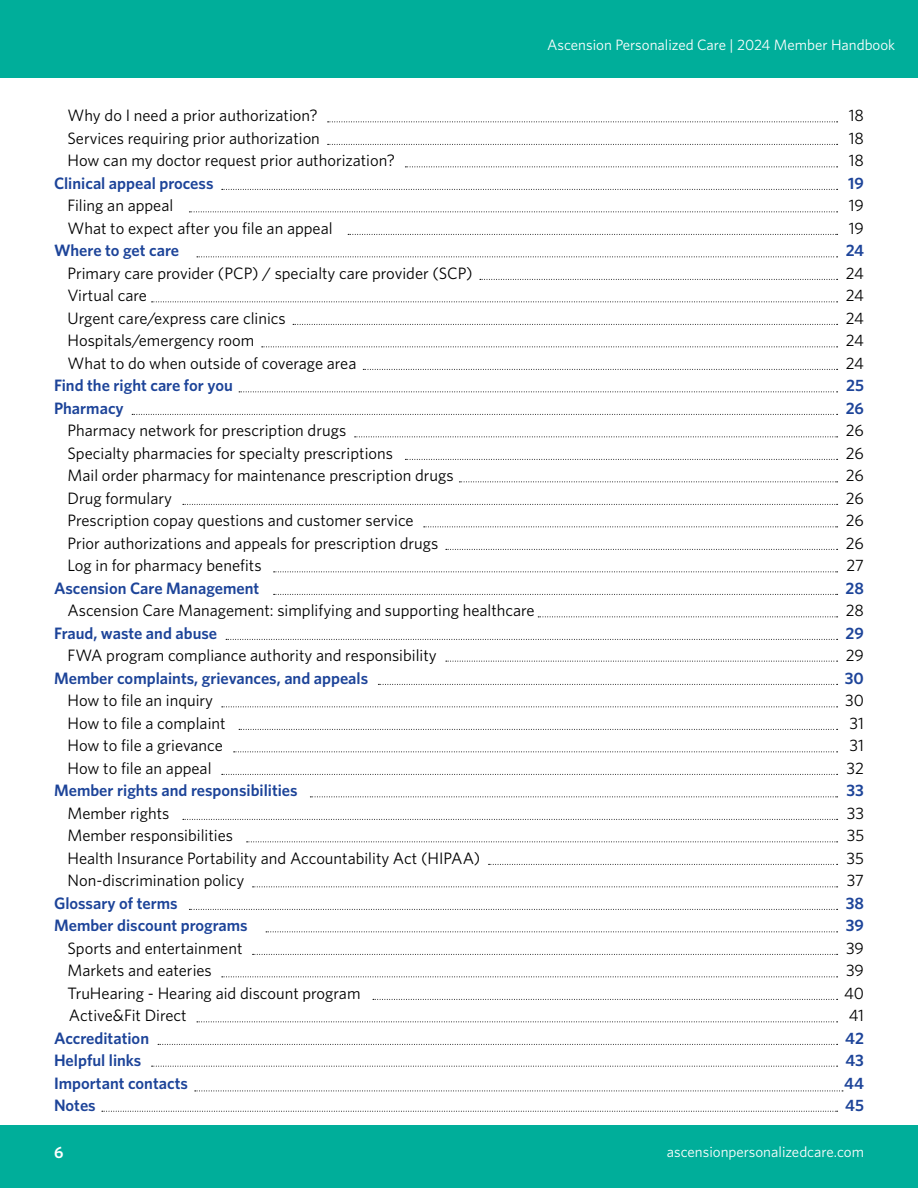
<style>
.page{position:relative;width:918px;height:1188px;background:#fff}
.page>*{position:absolute;margin:0;border:0;box-sizing:border-box;transform-origin:0 0}
.t1{font:16.5px "Whitney";color:#000}
.t2{font:600 16.5px "Whitney";color:#1d4499}
.t3{font:600 16.5px "Whitney";color:#fff}
.t4{font:15px "Whitney";color:#fff}
</style>
<div class="page">
<div style="left:0;top:0;width:918px;height:78px;background:#00ae9a"></div>
<svg style="left:328px;top:122px;width:510px;height:1px"></svg>
<svg style="left:328px;top:144px;width:510px;height:1px"></svg>
<svg style="left:405px;top:166px;width:433px;height:1px"></svg>
<svg style="left:222px;top:189px;width:616px;height:1px"></svg>
<svg style="left:189px;top:212px;width:649px;height:1px"></svg>
<svg style="left:348px;top:234px;width:490px;height:1px"></svg>
<svg style="left:197px;top:256px;width:641px;height:1px"></svg>
<svg style="left:480px;top:279px;width:358px;height:1px"></svg>
<svg style="left:152px;top:302px;width:686px;height:1px"></svg>
<svg style="left:293px;top:324px;width:545px;height:1px"></svg>
<svg style="left:262px;top:346px;width:576px;height:1px"></svg>
<svg style="left:363px;top:369px;width:475px;height:1px"></svg>
<svg style="left:239px;top:392px;width:599px;height:1px"></svg>
<svg style="left:132px;top:414px;width:706px;height:1px"></svg>
<svg style="left:355px;top:436px;width:483px;height:1px"></svg>
<svg style="left:405px;top:459px;width:433px;height:1px"></svg>
<svg style="left:459px;top:482px;width:379px;height:1px"></svg>
<svg style="left:183px;top:504px;width:655px;height:1px"></svg>
<svg style="left:424px;top:526px;width:414px;height:1px"></svg>
<svg style="left:446px;top:549px;width:392px;height:1px"></svg>
<svg style="left:274px;top:572px;width:564px;height:1px"></svg>
<svg style="left:274px;top:594px;width:564px;height:1px"></svg>
<svg style="left:538px;top:616px;width:300px;height:1px"></svg>
<svg style="left:226px;top:639px;width:612px;height:1px"></svg>
<svg style="left:378px;top:684px;width:460px;height:1px"></svg>
<svg style="left:222px;top:706px;width:616px;height:1px"></svg>
<svg style="left:239px;top:729px;width:599px;height:1px"></svg>
<svg style="left:234px;top:752px;width:604px;height:1px"></svg>
<svg style="left:446px;top:661px;width:392px;height:1px"></svg>
<svg style="left:222px;top:774px;width:616px;height:1px"></svg>
<svg style="left:310px;top:796px;width:528px;height:1px"></svg>
<svg style="left:183px;top:819px;width:655px;height:1px"></svg>
<svg style="left:247px;top:842px;width:591px;height:1px"></svg>
<svg style="left:489px;top:864px;width:349px;height:1px"></svg>
<svg style="left:253px;top:886px;width:585px;height:1px"></svg>
<svg style="left:189px;top:909px;width:649px;height:1px"></svg>
<svg style="left:266px;top:932px;width:572px;height:1px"></svg>
<svg style="left:253px;top:954px;width:585px;height:1px"></svg>
<svg style="left:222px;top:976px;width:616px;height:1px"></svg>
<svg style="left:373px;top:999px;width:465px;height:1px"></svg>
<svg style="left:197px;top:1022px;width:641px;height:1px"></svg>
<svg style="left:158px;top:1044px;width:680px;height:1px"></svg>
<div style="left:0;top:1126px;width:918px;height:62px;background:#00ae9a"></div>
<svg style="left:152px;top:1066px;width:686px;height:1px"></svg>
<svg style="left:195px;top:1091px;width:648px;height:1px"></svg>
<svg style="left:102px;top:1111px;width:736px;height:1px"></svg>
<p class="t4" style="left:547px;top:34px;width:350px">Ascension Personalized Care | 2024 Member Handbook</p>
<p class="t1" style="left:68px;top:105px;width:252px">Why do I need a prior authorization?</p>
<p class="t1" style="left:849px;top:105px;width:17px">18</p>
<p class="t1" style="left:68px;top:127px;width:254px">Services requiring prior authorization</p>
<p class="t1" style="left:849px;top:127px;width:17px">18</p>
<p class="t1" style="left:68px;top:150px;width:329px">How can my doctor request prior authorization?</p>
<p class="t1" style="left:849px;top:150px;width:17px">18</p>
<p class="t2" style="left:54px;top:172px;width:161px">Clinical appeal process</p>
<p class="t2" style="left:848px;top:172px;width:17px">19</p>
<p class="t1" style="left:68px;top:195px;width:107px">Filing an appeal</p>
<p class="t1" style="left:849px;top:195px;width:17px">19</p>
<p class="t1" style="left:68px;top:217px;width:267px">What to expect after you file an appeal</p>
<p class="t1" style="left:849px;top:217px;width:17px">19</p>
<p class="t2" style="left:54px;top:240px;width:127px">Where to get care</p>
<p class="t2" style="left:846px;top:240px;width:20px">24</p>
<p class="t1" style="left:68px;top:262px;width:407px">Primary care provider (PCP) / specialty care provider (SCP)</p>
<p class="t1" style="left:846px;top:262px;width:20px">24</p>
<p class="t1" style="left:68px;top:285px;width:81px">Virtual care</p>
<p class="t1" style="left:846px;top:285px;width:20px">24</p>
<p class="t1" style="left:68px;top:307px;width:220px">Urgent care/express care clinics</p>
<p class="t1" style="left:846px;top:307px;width:20px">24</p>
<p class="t1" style="left:68px;top:330px;width:188px">Hospitals/emergency room</p>
<p class="t1" style="left:846px;top:330px;width:20px">24</p>
<p class="t1" style="left:68px;top:352px;width:290px">What to do when outside of coverage area</p>
<p class="t1" style="left:846px;top:352px;width:20px">24</p>
<p class="t2" style="left:54px;top:375px;width:180px">Find the right care for you</p>
<p class="t2" style="left:846px;top:375px;width:19px">25</p>
<p class="t2" style="left:54px;top:397px;width:71px">Pharmacy</p>
<p class="t2" style="left:846px;top:397px;width:20px">26</p>
<p class="t1" style="left:68px;top:420px;width:280px">Pharmacy network for prescription drugs</p>
<p class="t1" style="left:846px;top:420px;width:20px">26</p>
<p class="t1" style="left:68px;top:442px;width:327px">Specialty pharmacies for specialty prescriptions</p>
<p class="t1" style="left:846px;top:442px;width:20px">26</p>
<p class="t1" style="left:68px;top:465px;width:388px">Mail order pharmacy for maintenance prescription drugs</p>
<p class="t1" style="left:846px;top:465px;width:20px">26</p>
<p class="t1" style="left:68px;top:487px;width:106px">Drug formulary</p>
<p class="t1" style="left:846px;top:487px;width:20px">26</p>
<p class="t1" style="left:68px;top:510px;width:348px">Prescription copay questions and customer service</p>
<p class="t1" style="left:846px;top:510px;width:20px">26</p>
<p class="t1" style="left:68px;top:532px;width:372px">Prior authorizations and appeals for prescription drugs</p>
<p class="t1" style="left:846px;top:532px;width:20px">26</p>
<p class="t1" style="left:68px;top:555px;width:196px">Log in for pharmacy benefits</p>
<p class="t1" style="left:847px;top:555px;width:19px">27</p>
<p class="t2" style="left:54px;top:577px;width:207px">Ascension Care Management</p>
<p class="t2" style="left:846px;top:577px;width:20px">28</p>
<p class="t1" style="left:68px;top:600px;width:469px">Ascension Care Management: simplifying and supporting healthcare</p>
<p class="t1" style="left:846px;top:600px;width:20px">28</p>
<p class="t2" style="left:54px;top:622px;width:165px">Fraud, waste and abuse</p>
<p class="t2" style="left:846px;top:622px;width:20px">29</p>
<p class="t1" style="left:68px;top:645px;width:371px">FWA program compliance authority and responsibility</p>
<p class="t1" style="left:846px;top:645px;width:20px">29</p>
<p class="t2" style="left:54px;top:667px;width:316px">Member complaints, grievances, and appeals</p>
<p class="t2" style="left:845px;top:667px;width:21px">30</p>
<p class="t1" style="left:68px;top:690px;width:147px">How to file an inquiry</p>
<p class="t1" style="left:845px;top:690px;width:20px">30</p>
<p class="t1" style="left:68px;top:712px;width:160px">How to file a complaint</p>
<p class="t1" style="left:850px;top:712px;width:16px">31</p>
<p class="t1" style="left:68px;top:735px;width:157px">How to file a grievance</p>
<p class="t1" style="left:850px;top:735px;width:16px">31</p>
<p class="t1" style="left:68px;top:757px;width:146px">How to file an appeal</p>
<p class="t1" style="left:847px;top:757px;width:19px">32</p>
<p class="t2" style="left:54px;top:780px;width:245px">Member rights and responsibilities</p>
<p class="t2" style="left:847px;top:780px;width:19px">33</p>
<p class="t1" style="left:68px;top:802px;width:103px">Member rights</p>
<p class="t1" style="left:847px;top:802px;width:19px">33</p>
<p class="t1" style="left:68px;top:825px;width:167px">Member responsibilities</p>
<p class="t1" style="left:847px;top:825px;width:19px">35</p>
<p class="t1" style="left:68px;top:847px;width:414px">Health Insurance Portability and Accountability Act (HIPAA)</p>
<p class="t1" style="left:847px;top:847px;width:19px">35</p>
<p class="t1" style="left:68px;top:870px;width:179px">Non-discrimination policy</p>
<p class="t1" style="left:847px;top:870px;width:19px">37</p>
<p class="t2" style="left:54px;top:892px;width:125px">Glossary of terms</p>
<p class="t2" style="left:846px;top:892px;width:20px">38</p>
<p class="t2" style="left:54px;top:915px;width:195px">Member discount programs</p>
<p class="t2" style="left:846px;top:915px;width:20px">39</p>
<p class="t1" style="left:68px;top:937px;width:176px">Sports and entertainment</p>
<p class="t1" style="left:846px;top:937px;width:20px">39</p>
<p class="t1" style="left:68px;top:960px;width:146px">Markets and eateries</p>
<p class="t1" style="left:846px;top:960px;width:20px">39</p>
<p class="t1" style="left:68px;top:982px;width:295px">TruHearing - Hearing aid discount program</p>
<p class="t1" style="left:844px;top:982px;width:21px">40</p>
<p class="t1" style="left:69px;top:1005px;width:119px">Active&amp;Fit Direct</p>
<p class="t1" style="left:849px;top:1005px;width:17px">41</p>
<p class="t2" style="left:54px;top:1027px;width:97px">Accreditation</p>
<p class="t2" style="left:845px;top:1027px;width:20px">42</p>
<p class="t2" style="left:54px;top:1050px;width:89px">Helpful links</p>
<p class="t2" style="left:845px;top:1050px;width:20px">43</p>
<p class="t2" style="left:54px;top:1072px;width:135px">Important contacts</p>
<p class="t2" style="left:844px;top:1072px;width:21px">44</p>
<p class="t2" style="left:54px;top:1095px;width:43px">Notes</p>
<p class="t2" style="left:845px;top:1095px;width:20px">45</p>
<p class="t3" style="left:54px;top:1142px;width:11px">6</p>
<p class="t4" style="left:667px;top:1142px;width:199px">ascensionpersonalizedcare.com</p>
</div>
